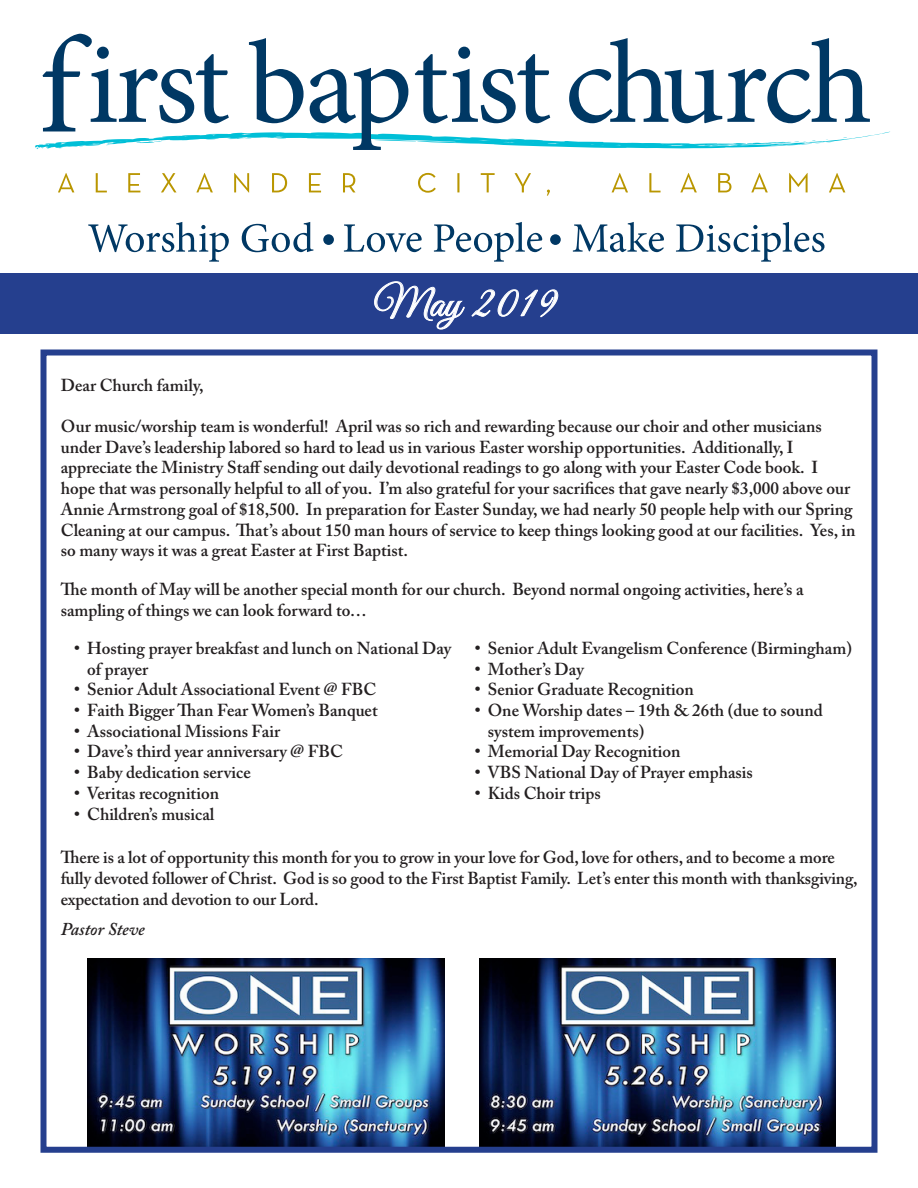
<style>
.page{position:relative;width:918px;height:1188px;background:#fff}
.page>*{position:absolute;margin:0;border:0;box-sizing:border-box;transform-origin:0 0}
.t1{font:45px "Great Vibes";color:#fff}
.t2{font:italic 600 18px "Adobe Caslon Pro";color:#231f20}
.t3{font:600 17.25px/20.7px "Adobe Caslon Pro";color:#231f20}
.s1{font-size:42px}
</style>
<div class="page">
<img style="left:88px;top:958px;width:356px;height:188px">
<img style="left:479px;top:958px;width:357px;height:188px">
<div style="left:40px;top:350px;width:838px;height:803px;border:6px solid #253f8e"></div>
<svg style="left:58px;top:173px;width:787px;height:23px"></svg>
<svg style="left:35px;top:34px;width:855px;height:116px"></svg>
<svg style="left:88px;top:222px;width:737px;height:40px"></svg>
<div style="left:0;top:273px;width:918px;height:61px;background:#253f8e"></div>
<svg style="left:374px;top:281px;width:91px;height:49px"></svg>
<svg style="left:471px;top:289px;width:87px;height:28px"></svg>
<p class="t1" style="left:374px;top:277px;width:185px"><span class="s1">May</span> 2019</p>
<p class="t3" style="left:61px;top:374px;width:144px">Dear Church family,</p>
<p class="t3" style="left:61px;top:416px;width:796px">Our music/worship team is wonderful! April was so rich and rewarding because our choir and other musicians under Dave’s leadership labored so hard to lead us in various Easter worship opportunities. Additionally, I appreciate the Ministry Staff sending out daily devotional readings to go along with your Easter Code book. I hope that was personally helpful to all of you. I’m also grateful for your sacrifices that gave nearly $3,000 above our Annie Armstrong goal of $18,500. In preparation for Easter Sunday, we had nearly 50 people help with our Spring Cleaning at our campus. That’s about 150 man hours of service to keep things looking good at our facilities. Yes, in so many ways it was a great Easter at First Baptist.</p>
<p class="t3" style="left:61px;top:579px;width:744px">The month of May will be another special month for our church. Beyond normal ongoing activities, here’s a sampling of things we can look forward to…</p>
<p class="t3" style="left:87px;top:638px;width:366px;text-indent:-13px">• Hosting prayer breakfast and lunch on National Day of prayer</p>
<p class="t3" style="left:74px;top:679px;width:303px">• Senior Adult Associational Event @ FBC</p>
<p class="t3" style="left:74px;top:700px;width:305px">• Faith Bigger Than Fear Women’s Banquet</p>
<p class="t3" style="left:74px;top:720px;width:207px">• Associational Missions Fair</p>
<p class="t3" style="left:74px;top:741px;width:270px">• Dave’s third year anniversary @ FBC</p>
<p class="t3" style="left:74px;top:762px;width:178px">• Baby dedication service</p>
<p class="t3" style="left:74px;top:783px;width:146px">• Veritas recognition</p>
<p class="t3" style="left:74px;top:803px;width:142px">• Children’s musical</p>
<p class="t3" style="left:475px;top:638px;width:379px">• Senior Adult Evangelism Conference (Birmingham)</p>
<p class="t3" style="left:475px;top:658px;width:111px">• Mother’s Day</p>
<p class="t3" style="left:475px;top:679px;width:221px">• Senior Graduate Recognition</p>
<p class="t3" style="left:488px;top:700px;width:337px;text-indent:-13px">• One Worship dates – 19th &amp; 26th (due to sound system improvements)</p>
<p class="t3" style="left:475px;top:741px;width:207px">• Memorial Day Recognition</p>
<p class="t3" style="left:475px;top:762px;width:280px">• VBS National Day of Prayer emphasis</p>
<p class="t3" style="left:475px;top:783px;width:127px">• Kids Choir trips</p>
<p class="t3" style="left:61px;top:847px;width:799px">There is a lot of opportunity this month for you to grow in your love for God, love for others, and to become a more fully devoted follower of Christ. God is so good to the First Baptist Family. Let’s enter this month with thanksgiving, expectation and devotion to our Lord.</p>
<p class="t2" style="left:61px;top:918px;width:86px">Pastor Steve</p>
</div>
